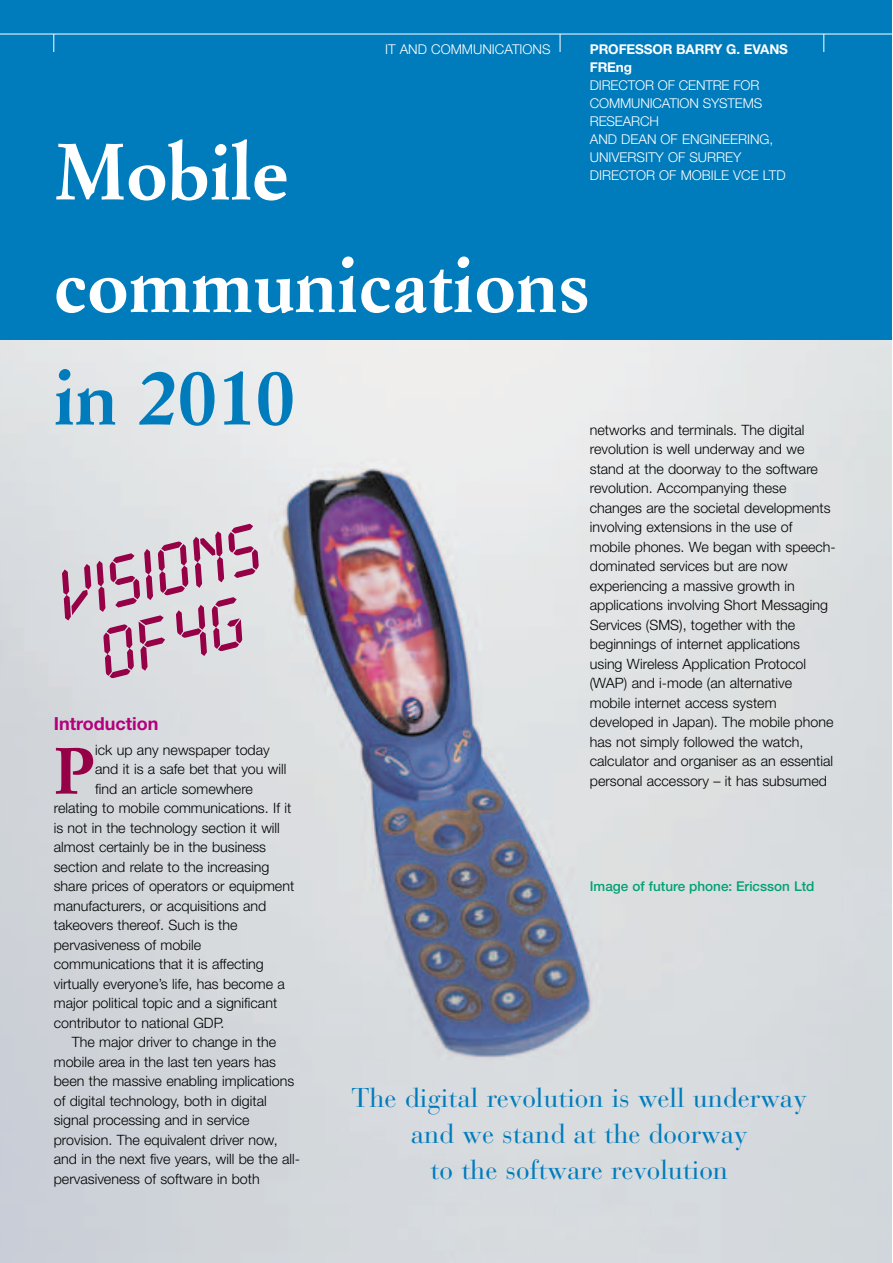
<style>
.page{position:relative;width:893px;height:1263px;background:#fff}
.page>*{position:absolute;margin:0;border:0;box-sizing:border-box;transform-origin:0 0}
.t1{font:700 78px/112.5px "Simoncini Garamond";color:#fff}
.t2{font:700 78px "Simoncini Garamond";color:#007cbd}
.t3{font:700 64.05px "Simoncini Garamond";color:#950047}
.t4{font:27px/36px "Bauer Bodoni";color:#007cbd;text-align:center}
.t5{font:700 18px "Helvetica Neue";color:#b4007c}
.t6{font:300 14.25px/19.5px "Helvetica Neue";color:#000}
.t7{font:300 13.5px/18px "Helvetica Neue";color:#fff}
.t8{font:500 13.5px "Helvetica Neue";color:#00a174}
.t9{font:700 13.5px/18px "Helvetica Neue";letter-spacing:-.01em;color:#fff}
</style>
<div class="page">
<div style="left:0;top:0;width:891px;height:463px;background:#007cbd"></div>
<hr style="left:0;top:34px;width:891px;height:1px;background:#fff">
<svg style="left:823px;top:34px;width:1px;height:18px"></svg>
<svg style="left:560px;top:34px;width:1px;height:18px"></svg>
<svg style="left:54px;top:34px;width:1px;height:18px"></svg>
<img style="left:0;top:340px;width:891px;height:923px">
<svg style="left:62px;top:524px;width:197px;height:154px;background:#cfb6c5"></svg>
<p class="t9" style="left:590px;top:41px;width:200px">PROFESSOR BARRY G. EVANS<br>FREng</p>
<p class="t7" style="left:590px;top:77px;width:197px">DIRECTOR OF CENTRE FOR<br>COMMUNICATION SYSTEMS<br>RESEARCH<br>AND DEAN OF ENGINEERING,<br>UNIVERSITY OF SURREY<br>DIRECTOR OF MOBILE VCE LTD</p>
<p class="t7" style="left:385px;top:41px;width:167px">IT AND COMMUNICATIONS</p>
<h1 class="t1" style="left:54px;top:122px;width:537px">Mobile communications</h1>
<h1 class="t2" style="left:54px;top:364px;width:242px">in 2010</h1>
<p class="t5" style="left:54px;top:717px;width:106px">Introduction</p>
<h2 class="t3" style="left:54px;top:744px;width:43px">P</h2>
<p class="t6" style="left:95px;top:741px;width:176px">ick up any newspaper today</p>
<p class="t6" style="left:95px;top:761px;width:192px">and it is a safe bet that you will</p>
<p class="t6" style="left:95px;top:780px;width:159px">find an article somewhere</p>
<p class="t6" style="left:54px;top:800px;width:239px">relating to mobile communications. If it</p>
<p class="t6" style="left:54px;top:819px;width:227px">is not in the technology section it will</p>
<p class="t6" style="left:54px;top:839px;width:214px">almost certainly be in the business</p>
<p class="t6" style="left:54px;top:858px;width:217px">section and relate to the increasing</p>
<p class="t6" style="left:54px;top:878px;width:242px">share prices of operators or equipment</p>
<p class="t6" style="left:54px;top:897px;width:214px">manufacturers, or acquisitions and</p>
<p class="t6" style="left:54px;top:917px;width:185px">takeovers thereof. Such is the</p>
<p class="t6" style="left:54px;top:936px;width:149px">pervasiveness of mobile</p>
<p class="t6" style="left:54px;top:956px;width:211px">communications that it is affecting</p>
<p class="t6" style="left:54px;top:975px;width:233px">virtually everyone’s life, has become a</p>
<p class="t6" style="left:54px;top:995px;width:225px">major political topic and a significant</p>
<p class="t6" style="left:54px;top:1014px;width:172px">contributor to national GDP.</p>
<p class="t6" style="left:72px;top:1034px;width:206px">The major driver to change in the</p>
<p class="t6" style="left:54px;top:1053px;width:224px">mobile area in the last ten years has</p>
<p class="t6" style="left:54px;top:1073px;width:242px">been the massive enabling implications</p>
<p class="t6" style="left:54px;top:1092px;width:214px">of digital technology, both in digital</p>
<p class="t6" style="left:54px;top:1112px;width:197px">signal processing and in service</p>
<p class="t6" style="left:54px;top:1131px;width:225px">provision. The equivalent driver now,</p>
<p class="t6" style="left:54px;top:1151px;width:248px">and in the next five years, will be the all-</p>
<p class="t6" style="left:54px;top:1170px;width:207px">pervasiveness of software in both</p>
<p class="t6" style="left:590px;top:421px;width:247px">networks and terminals. The digital revolution is well underway and we stand at the doorway to the software revolution. Accompanying these changes are the societal developments involving extensions in the use of mobile phones. We began with speech&shy;dominated services but are now experiencing a massive growth in applications involving Short Messaging Services (SMS), together with the beginnings of internet applications using Wireless Application Protocol (WAP) and i-mode (an alternative mobile internet access system developed in Japan). The mobile phone has not simply followed the watch, calculator and organiser as an essential personal accessory – it has subsumed</p>
<p class="t8" style="left:590px;top:881px;width:226px">Image of future phone: Ericsson Ltd</p>
<h3 class="t4" style="left:351px;top:1083px;width:457px">The digital revolution is well underway and we stand at the doorway<br>to the software revolution</h3>
</div>
